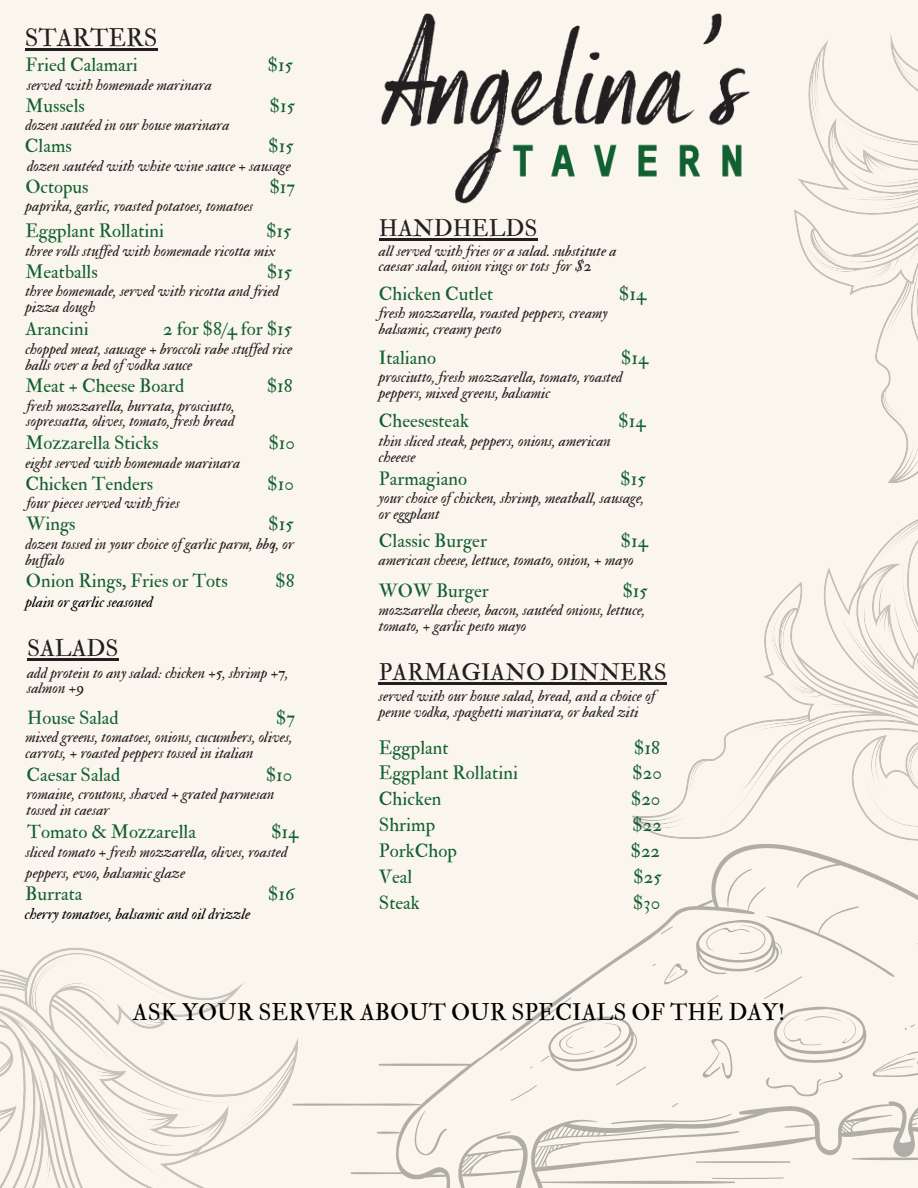
<style>
.page{position:relative;width:918px;height:1188px;background:#faf6ed}
.page>*{position:absolute;margin:0;border:0;box-sizing:border-box;transform-origin:0 0}
.t1{font:24.6px "IM FELL Double Pica Roman";color:#231f20}
.t2{font:23.4px "IM FELL Double Pica Roman";color:#000}
.t3{font:23.4px "IM FELL Double Pica Roman";color:#231f20}
.t4{font:18.75px "IM FELL Double Pica Roman";color:#125f30}
.t5{font:15.6px/15.8px "IM FELL Double Pica Italic";color:#231f20}
.t6{font:15.6px "IM FELL Double Pica Italic";color:#000}
</style>
<div class="page">
<svg style="left:794px;top:33px;width:124px;height:450px"></svg>
<svg style="left:447px;top:844px;width:471px;height:344px"></svg>
<svg style="left:852px;top:1157px;width:66px;height:4px"></svg>
<hr style="left:696px;top:1161px;width:95px;height:2px;background:#000">
<svg style="left:0;top:948px;width:447px;height:240px"></svg>
<svg style="left:631px;top:519px;width:287px;height:322px"></svg>
<img style="left:381px;top:13px;width:369px;height:191px">
<hr style="left:25px;top:48px;width:132px;height:3px;background:#231f20">
<hr style="left:27px;top:658px;width:92px;height:3px;background:#231f20">
<hr style="left:379px;top:238px;width:159px;height:3px;background:#231f20">
<hr style="left:379px;top:682px;width:288px;height:2px;background:#231f20">
<p class="t1" style="left:25px;top:23px;width:134px">STARTERS</p>
<p class="t4" style="left:25px;top:54px;width:114px">Fried Calamari</p>
<p class="t4" style="left:268px;top:54px;width:27px">$15</p>
<p class="t5" style="left:27px;top:77px;width:186px">served with homemade marinara</p>
<p class="t4" style="left:25px;top:94px;width:61px">Mussels</p>
<p class="t4" style="left:270px;top:94px;width:27px">$15</p>
<p class="t5" style="left:25px;top:117px;width:206px">dozen sautéed in our house marinara</p>
<p class="t4" style="left:25px;top:135px;width:49px">Clams</p>
<p class="t4" style="left:268px;top:135px;width:27px">$15</p>
<p class="t5" style="left:27px;top:158px;width:265px">dozen sautéed with white wine sauce + sausage</p>
<p class="t4" style="left:25px;top:175px;width:65px">Octopus</p>
<p class="t4" style="left:269px;top:175px;width:27px">$17</p>
<p class="t5" style="left:25px;top:199px;width:229px">paprika, garlic, roasted potatoes, tomatoes</p>
<p class="t4" style="left:25px;top:220px;width:140px">Eggplant Rollatini</p>
<p class="t4" style="left:266px;top:220px;width:27px">$15</p>
<p class="t5" style="left:25px;top:243px;width:251px">three rolls stuf ed with homemade ricotta mix</p>
<p class="t4" style="left:25px;top:260px;width:74px">Meatballs</p>
<p class="t4" style="left:267px;top:260px;width:27px">$15</p>
<p class="t5" style="left:25px;top:283px;width:256px">three homemade, served with ricotta and fried pizza dough</p>
<p class="t4" style="left:25px;top:317px;width:65px">Arancini</p>
<p class="t4" style="left:163px;top:317px;width:130px">2 for $8/4 for $15</p>
<p class="t5" style="left:25px;top:341px;width:268px">chopped meat, sausage + broccoli rabe stuf ed rice balls over a bed of vodka sauce</p>
<p class="t4" style="left:25px;top:375px;width:160px">Meat + Cheese Board</p>
<p class="t4" style="left:267px;top:375px;width:27px">$18</p>
<p class="t5" style="left:27px;top:398px;width:210px">fresh mozzarella, burrata, prosciutto, sopressatta, olives, tomato, fresh bread</p>
<p class="t4" style="left:25px;top:432px;width:134px">Mozzarella Sticks</p>
<p class="t4" style="left:268px;top:432px;width:28px">$10</p>
<p class="t5" style="left:25px;top:455px;width:216px">eight served with homemade marinara</p>
<p class="t4" style="left:25px;top:472px;width:129px">Chicken Tenders</p>
<p class="t4" style="left:267px;top:472px;width:28px">$10</p>
<p class="t5" style="left:27px;top:495px;width:155px">four pieces served with fries</p>
<p class="t4" style="left:27px;top:513px;width:51px">Wings</p>
<p class="t4" style="left:268px;top:513px;width:27px">$15</p>
<p class="t5" style="left:25px;top:536px;width:270px">dozen tossed in your choice of garlic parm, bbq, or buf alo</p>
<p class="t4" style="left:26px;top:570px;width:203px">Onion Rings, Fries or Tots</p>
<p class="t4" style="left:275px;top:570px;width:21px">$8</p>
<p class="t6" style="left:25px;top:592px;width:129px">plain or garlic seasoned</p>
<p class="t3" style="left:27px;top:634px;width:93px">SALADS</p>
<p class="t5" style="left:27px;top:665px;width:263px">add protein to any salad: chicken +5, shrimp +7, salmon +9</p>
<p class="t4" style="left:27px;top:706px;width:93px">House Salad</p>
<p class="t4" style="left:276px;top:706px;width:21px">$7</p>
<p class="t5" style="left:25px;top:730px;width:269px">mixed greens, tomatoes, onions, cucumbers, olives, carrots, + roasted peppers tossed in italian</p>
<p class="t4" style="left:27px;top:763px;width:95px">Caesar Salad</p>
<p class="t4" style="left:266px;top:763px;width:28px">$10</p>
<p class="t5" style="left:27px;top:787px;width:250px">romaine, croutons, shaved + grated parmesan tossed in caesar</p>
<p class="t4" style="left:27px;top:820px;width:170px">Tomato &amp; Mozzarella</p>
<p class="t4" style="left:271px;top:820px;width:29px">$14</p>
<p class="t5" style="left:26px;top:841px;width:263px;line-height:21.3px">sliced tomato + fresh mozzarella, olives, roasted peppers, evoo, balsamic glaze</p>
<p class="t4" style="left:25px;top:882px;width:59px">Burrata</p>
<p class="t4" style="left:268px;top:882px;width:28px">$16</p>
<p class="t6" style="left:25px;top:904px;width:227px">cherry tomatoes, balsamic and oil drizzle</p>
<p class="t3" style="left:379px;top:214px;width:160px">HANDHELDS</p>
<p class="t5" style="left:379px;top:243px;width:239px">all served with fries or a salad. substitute a caesar salad, onion rings or tots for $2</p>
<p class="t4" style="left:379px;top:282px;width:116px">Chicken Cutlet</p>
<p class="t4" style="left:619px;top:282px;width:29px">$14</p>
<p class="t5" style="left:379px;top:305px;width:231px">fresh mozzarella, roasted peppers, creamy balsamic, creamy pesto</p>
<p class="t4" style="left:379px;top:346px;width:59px">Italiano</p>
<p class="t4" style="left:621px;top:346px;width:29px">$14</p>
<p class="t5" style="left:379px;top:370px;width:245px">prosciutto, fresh mozzarella, tomato, roasted peppers, mixed greens, balsamic</p>
<p class="t4" style="left:379px;top:410px;width:92px">Cheesesteak</p>
<p class="t4" style="left:618px;top:410px;width:29px">$14</p>
<p class="t5" style="left:379px;top:433px;width:234px">thin sliced steak, peppers, onions, american cheeese</p>
<p class="t5" style="left:379px;top:490px;width:267px">your choice of chicken, shrimp, meatball, sausage, or eggplant</p>
<p class="t4" style="left:379px;top:467px;width:90px">Parmagiano</p>
<p class="t4" style="left:620px;top:467px;width:27px">$15</p>
<p class="t4" style="left:379px;top:529px;width:110px">Classic Burger</p>
<p class="t4" style="left:621px;top:529px;width:29px">$14</p>
<p class="t5" style="left:379px;top:552px;width:256px">american cheese, lettuce, tomato, onion, + mayo</p>
<p class="t4" style="left:379px;top:579px;width:111px">WOW Burger</p>
<p class="t4" style="left:622px;top:579px;width:27px">$15</p>
<p class="t5" style="left:379px;top:602px;width:268px">mozzarella cheese, bacon, sautéed onions, lettuce, tomato, + garlic pesto mayo</p>
<p class="t3" style="left:379px;top:658px;width:289px">PARMAGIANO DINNERS</p>
<p class="t5" style="left:379px;top:689px;width:278px">served with our house salad, bread, and a choice of penne vodka, spaghetti marinara, or baked ziti</p>
<p class="t4" style="left:379px;top:736px;width:71px">Eggplant</p>
<p class="t4" style="left:634px;top:736px;width:28px">$18</p>
<p class="t4" style="left:379px;top:762px;width:141px">Eggplant Rollatini</p>
<p class="t4" style="left:632px;top:762px;width:31px">$20</p>
<p class="t4" style="left:379px;top:788px;width:64px">Chicken</p>
<p class="t4" style="left:631px;top:788px;width:31px">$20</p>
<p class="t4" style="left:379px;top:814px;width:58px">Shrimp</p>
<p class="t4" style="left:632px;top:814px;width:31px">$22</p>
<p class="t4" style="left:379px;top:839px;width:79px">PorkChop</p>
<p class="t4" style="left:630px;top:839px;width:31px">$22</p>
<p class="t4" style="left:379px;top:865px;width:35px">Veal</p>
<p class="t4" style="left:633px;top:865px;width:30px">$25</p>
<p class="t4" style="left:379px;top:891px;width:43px">Steak</p>
<p class="t4" style="left:633px;top:891px;width:29px">$30</p>
<p class="t2" style="left:133px;top:998px;width:654px">ASK YOUR SERVER ABOUT OUR SPECIALS OF THE DAY!</p>
</div>
